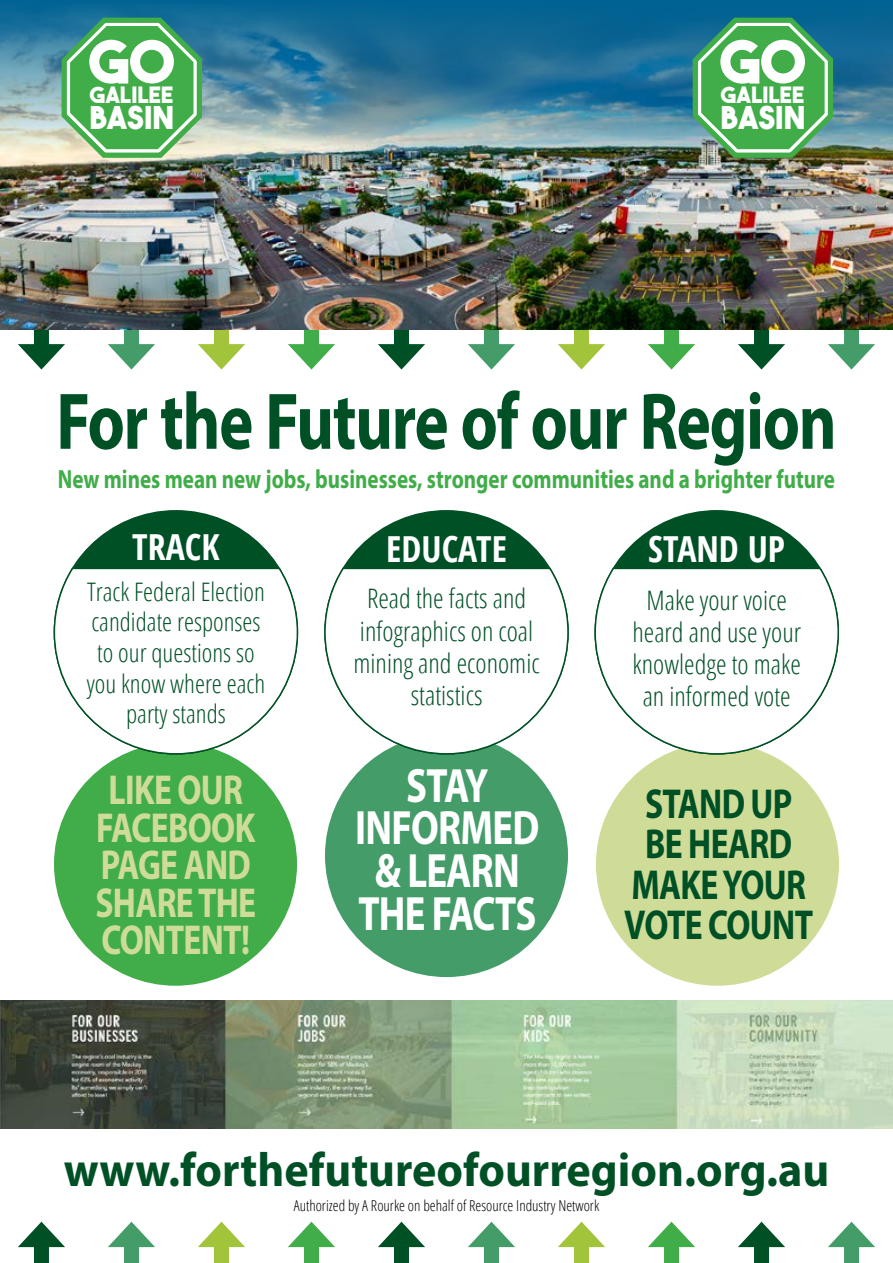
<style>
.page{position:relative;width:893px;height:1263px;background:#fff}
.page>*{position:absolute;margin:0;border:0;box-sizing:border-box;transform-origin:0 0}
.t1{font:700 81px "Myriad Pro";letter-spacing:-.02em;color:#005026;scale:.8 1}
.t2{font:59.55px "The Bold Font";color:#fff}
.t3{font:700 48.45px/42.8px "Myriad Pro";letter-spacing:-.02em;color:#fff;text-align:center;scale:.8 1}
.t4{font:700 48px "Myriad Pro";color:#005026;scale:.96 1}
.t5{font:700 42px/37.5px "Myriad Pro";letter-spacing:-.02em;color:#cedc98;text-align:center;scale:.8 1}
.t6{font:700 42px/40.5px "Myriad Pro";letter-spacing:-.02em;color:#005026;text-align:center;scale:.8 1}
.t7{font:700 condensed 35.85px "Open Sans";color:#fff}
.t8{font:31.35px "The Bold Font";color:#fff}
.t9{font:300 condensed 26.85px/32.2px "Open Sans";color:#005026;text-align:center}
.t10{font:700 26.4px "Myriad Pro";color:#41ad49;scale:.8 1}
.t11{font:300 condensed 25.5px/30.6px "Open Sans";color:#005026;text-align:center}
.t12{font:22.5px "The Bold Font";color:#fff}
.t13{font:300 condensed 15px "Open Sans";color:#000}
</style>
<div class="page">
<div style="left:34px;top:301px;width:15px;height:53px;background:#005026"></div>
<svg style="left:18px;top:344px;width:47px;height:26px"></svg>
<div style="left:124px;top:301px;width:15px;height:53px;background:#449c69"></div>
<svg style="left:108px;top:344px;width:47px;height:26px"></svg>
<div style="left:214px;top:301px;width:15px;height:53px;background:#a2c43a"></div>
<svg style="left:198px;top:344px;width:47px;height:26px"></svg>
<div style="left:304px;top:301px;width:15px;height:53px;background:#41ad49"></div>
<svg style="left:288px;top:344px;width:47px;height:26px"></svg>
<div style="left:394px;top:301px;width:15px;height:53px;background:#005026"></div>
<svg style="left:378px;top:344px;width:47px;height:26px"></svg>
<div style="left:484px;top:301px;width:15px;height:53px;background:#449c69"></div>
<svg style="left:468px;top:344px;width:47px;height:26px"></svg>
<div style="left:574px;top:301px;width:15px;height:53px;background:#a2c43a"></div>
<svg style="left:558px;top:344px;width:47px;height:26px"></svg>
<div style="left:664px;top:301px;width:15px;height:53px;background:#41ad49"></div>
<svg style="left:648px;top:344px;width:47px;height:26px"></svg>
<div style="left:754px;top:301px;width:15px;height:53px;background:#005026"></div>
<svg style="left:738px;top:344px;width:47px;height:26px"></svg>
<div style="left:844px;top:301px;width:15px;height:53px;background:#449c69"></div>
<svg style="left:828px;top:344px;width:47px;height:26px"></svg>
<div style="left:34px;top:1237px;width:15px;height:26px;background:#005026"></div>
<svg style="left:18px;top:1222px;width:47px;height:25px"></svg>
<div style="left:124px;top:1237px;width:15px;height:26px;background:#449c69"></div>
<svg style="left:108px;top:1222px;width:47px;height:25px"></svg>
<div style="left:214px;top:1237px;width:15px;height:26px;background:#a2c43a"></div>
<svg style="left:198px;top:1222px;width:47px;height:25px"></svg>
<div style="left:304px;top:1237px;width:15px;height:26px;background:#41ad49"></div>
<svg style="left:288px;top:1222px;width:47px;height:25px"></svg>
<div style="left:394px;top:1237px;width:15px;height:26px;background:#005026"></div>
<svg style="left:378px;top:1222px;width:47px;height:25px"></svg>
<div style="left:484px;top:1237px;width:15px;height:26px;background:#449c69"></div>
<svg style="left:468px;top:1222px;width:47px;height:25px"></svg>
<div style="left:574px;top:1237px;width:15px;height:26px;background:#a2c43a"></div>
<svg style="left:558px;top:1222px;width:47px;height:25px"></svg>
<div style="left:664px;top:1237px;width:15px;height:26px;background:#41ad49"></div>
<svg style="left:648px;top:1222px;width:47px;height:25px"></svg>
<div style="left:754px;top:1237px;width:15px;height:26px;background:#005026"></div>
<svg style="left:738px;top:1222px;width:47px;height:25px"></svg>
<div style="left:844px;top:1237px;width:15px;height:26px;background:#449c69"></div>
<svg style="left:828px;top:1222px;width:47px;height:25px"></svg>
<img style="left:0;top:1001px;width:893px;height:128px">
<img style="left:0;top:153px;width:893px;height:176px">
<svg style="left:0;top:0;width:893px;height:153px;background:#41829f"></svg>
<svg style="left:59px;top:13px;width:146px;height:147px;background:#59af6c"></svg>
<svg style="left:690px;top:13px;width:146px;height:147px;background:#4aa462"></svg>
<div style="left:54px;top:743px;width:243px;height:243px;background:#41ad49;border-radius:50%"></div>
<div style="left:596px;top:743px;width:243px;height:243px;background:#cedc98;border-radius:50%"></div>
<div style="left:325px;top:734px;width:243px;height:243px;background:#449c69;border-radius:50%"></div>
<div style="left:54px;top:511px;width:243px;height:243px;background:#005026;border-radius:50%"></div>
<div style="left:53px;top:566px;width:246px;height:189px;background:#fff"></div>
<div style="left:325px;top:511px;width:243px;height:243px;background:#005026;border-radius:50%"></div>
<div style="left:324px;top:566px;width:245px;height:189px;background:#fff"></div>
<div style="left:595px;top:511px;width:243px;height:243px;background:#005026;border-radius:50%"></div>
<div style="left:594px;top:566px;width:245px;height:189px;background:#fff"></div>
<h2 class="t2" style="left:90px;top:24px;width:86px">GO</h2>
<p class="t12" style="left:90px;top:81px;width:85px">GALILEE</p>
<p class="t8" style="left:89px;top:98px;width:86px">BASIN</p>
<h2 class="t2" style="left:721px;top:24px;width:86px">GO</h2>
<p class="t12" style="left:721px;top:81px;width:85px">GALILEE</p>
<p class="t8" style="left:721px;top:98px;width:86px">BASIN</p>
<h1 class="t1" style="left:56px;top:369px;width:977px">For the Future of our Region</h1>
<p class="t10" style="left:58px;top:462px;width:973px">New mines mean new jobs, businesses, stronger communities and a brighter future</p>
<h3 class="t7" style="left:132px;top:522px;width:89px">TRACK</h3>
<p class="t11" style="left:87px;top:575px;width:180px">Track Federal Election candidate responses to our questions so you know where each party stands</p>
<h3 class="t5" style="left:95px;top:770px;width:203px">LIKE OUR<br>FACEBOOK<br>PAGE AND<br>SHARE THE<br>CONTENT!</h3>
<h3 class="t7" style="left:386px;top:524px;width:122px">EDUCATE</h3>
<p class="t9" style="left:353px;top:581px;width:188px">Read the facts and infographics on coal mining and economic statistics</p>
<h3 class="t3" style="left:355px;top:762px;width:232px">STAY<br>INFORMED &amp; LEARN<br>THE FACTS</h3>
<h3 class="t7" style="left:648px;top:524px;width:138px">STAND UP</h3>
<p class="t9" style="left:632px;top:583px;width:170px">Make your voice heard and use your knowledge to make an informed vote</p>
<h3 class="t6" style="left:624px;top:782px;width:238px">STAND UP<br>BE HEARD<br>MAKE YOUR<br>VOTE COUNT</h3>
<h3 class="t4" style="left:64px;top:1138px;width:799px">www.forthefutureofourregion.org.au</h3>
<p class="t13" style="left:294px;top:1196px;width:307px">Authorized by A Rourke on behalf of Resource Industry Network</p>
</div>
